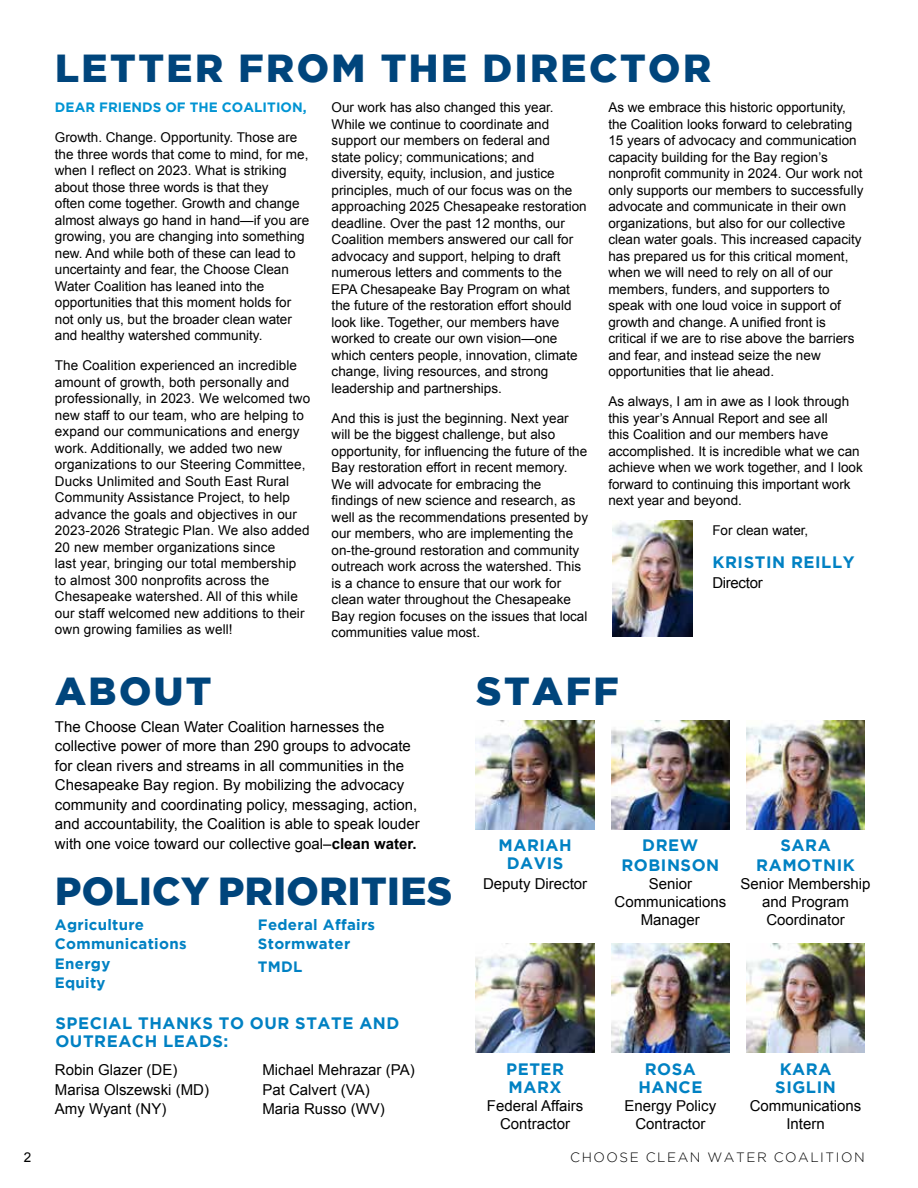
<style>
.page{position:relative;width:918px;height:1188px;background:#fff}
.page>*{position:absolute;margin:0;border:0;box-sizing:border-box;transform-origin:0 0}
.t1{font:900 39px "Gotham";letter-spacing:.065em;color:#00457c}
.t2{font:900 39px "Gotham";letter-spacing:.01em;color:#00457c}
.t3{font:700 16.5px/18px "Gotham";letter-spacing:.035em;color:#0081c3;text-align:center}
.t4{font:15px/19.5px "Arial";color:#000;text-align:center}
.t5{font:700 15px/19.5px "Gotham";letter-spacing:.02em;color:#0081c3}
.t6{font:15px "Arial";letter-spacing:-.02em;color:#000}
.t7{font:13.5px/16.5px "Arial";color:#000}
.t8{font:700 13.5px "Gotham";letter-spacing:.005em;color:#0194d3}
.t9{font:300 13.5px "Gotham";letter-spacing:.115em;color:#000}
.s1{font-weight:700}
</style>
<div class="page">
<img style="left:613px;top:521px;width:79px;height:115px">
<img style="left:476px;top:720px;width:118px;height:109px">
<img style="left:611px;top:720px;width:119px;height:109px">
<img style="left:746px;top:720px;width:119px;height:109px">
<img style="left:476px;top:943px;width:118px;height:109px">
<img style="left:611px;top:943px;width:119px;height:109px">
<img style="left:746px;top:943px;width:119px;height:109px">
<h1 class="t1" style="left:55px;top:46px;width:658px">LETTER FROM THE DIRECTOR</h1>
<p class="t8" style="left:55px;top:100px;width:253px">DEAR FRIENDS OF THE COALITION,</p>
<p class="t7" style="left:55px;top:130px;width:256px">Growth. Change. Opportunity. Those are the three words that come to mind, for me, when I reflect on 2023. What is striking about those three words is that they<br>often come together. Growth and change almost always go hand in hand—if you are growing, you are changing into something new. And while both of these can lead to uncertainty and fear, the Choose Clean Water Coalition has leaned into the opportunities that this moment holds for not only us, but the broader clean water and healthy watershed community.</p>
<p class="t7" style="left:55px;top:358px;width:257px">The Coalition experienced an incredible amount of growth, both personally and professionally, in 2023. We welcomed two new staff to our team, who are helping to expand our communications and energy work. Additionally, we added two new organizations to our Steering Committee, Ducks Unlimited and South East Rural Community Assistance Project, to help advance the goals and objectives in our 2023-2026 Strategic Plan. We also added 20 new member organizations since<br>last year, bringing our total membership to almost 300 nonprofits across the Chesapeake watershed. All of this while our staff welcomed new additions to their own growing families as well!</p>
<p class="t7" style="left:332px;top:99px;width:257px">Our work has also changed this year.<br>While we continue to coordinate and support our members on federal and<br>state policy; communications; and diversity, equity, inclusion, and justice principles, much of our focus was on the approaching 2025 Chesapeake restoration deadline. Over the past 12 months, our Coalition members answered our call for advocacy and support, helping to draft numerous letters and comments to the EPA Chesapeake Bay Program on what the future of the restoration effort should look like. Together, our members have worked to create our own vision—one which centers people, innovation, climate change, living resources, and strong leadership and partnerships.</p>
<p class="t7" style="left:332px;top:410px;width:258px">And this is just the beginning. Next year will be the biggest challenge, but also opportunity, for influencing the future of the Bay restoration effort in recent memory.<br>We will advocate for embracing the findings of new science and research, as well as the recommendations presented by our members, who are implementing the on-the-ground restoration and community outreach work across the watershed. This is a chance to ensure that our work for clean water throughout the Chesapeake Bay region focuses on the issues that local communities value most.</p>
<p class="t7" style="left:608px;top:99px;width:257px">As we embrace this historic opportunity, the Coalition looks forward to celebrating 15 years of advocacy and communication capacity building for the Bay region’s nonprofit community in 2024. Our work not only supports our members to successfully advocate and communicate in their own organizations, but also for our collective clean water goals. This increased capacity has prepared us for this critical moment, when we will need to rely on all of our members, funders, and supporters to speak with one loud voice in support of growth and change. A unified front is critical if we are to rise above the barriers and fear, and instead seize the new opportunities that lie ahead.</p>
<p class="t7" style="left:608px;top:393px;width:256px">As always, I am in awe as I look through this year’s Annual Report and see all<br>this Coalition and our members have accomplished. It is incredible what we can achieve when we work together, and I look forward to continuing this important work next year and beyond.</p>
<p class="t7" style="left:712px;top:522px;width:98px">For clean water,</p>
<p class="t3" style="left:712px;top:553px;width:144px">KRISTIN REILLY</p>
<p class="t6" style="left:712px;top:573px;width:52px">Director</p>
<h1 class="t1" style="left:55px;top:669px;width:158px">ABOUT</h1>
<p class="t4" style="left:55px;top:717px;width:366px;text-align:left">The Choose Clean Water Coalition harnesses the collective power of more than 290 groups to advocate for clean rivers and streams in all communities in the Chesapeake Bay region. By mobilizing the advocacy community and coordinating policy, messaging, action, and accountability, the Coalition is able to speak louder with one voice toward our collective goal–<span class="s1">clean water.</span></p>
<h1 class="t2" style="left:55px;top:868px;width:399px">POLICY PRIORITIES</h1>
<p class="t5" style="left:55px;top:914px;width:133px">Agriculture<br>Communications<br>Energy<br>Equity</p>
<p class="t5" style="left:258px;top:914px;width:119px">Federal Affairs<br>Stormwater</p>
<p class="t5" style="left:258px;top:956px;width:46px">TMDL</p>
<p class="t3" style="left:55px;top:1013px;width:346px;text-align:left">SPECIAL THANKS TO OUR STATE AND<br>OUTREACH LEADS:</p>
<p class="t4" style="left:55px;top:1060px;width:156px;text-align:left">Robin Glazer (DE)<br>Marisa Olszewski (MD)<br>Amy Wyant (NY)</p>
<p class="t4" style="left:262px;top:1060px;width:154px;text-align:left">Michael Mehrazar (PA)<br>Pat Calvert (VA)<br>Maria Russo (WV)</p>
<h1 class="t1" style="left:476px;top:669px;width:144px">STAFF</h1>
<p class="t3" style="left:499px;top:836px;width:75px">MARIAH<br>DAVIS</p>
<p class="t4" style="left:483px;top:874px;width:106px">Deputy Director</p>
<p class="t3" style="left:621px;top:835px;width:99px;line-height:19.5px">DREW<br>ROBINSON</p>
<p class="t4" style="left:615px;top:875px;width:113px;line-height:18px">Senior<br>Communications<br>Manager</p>
<p class="t3" style="left:756px;top:835px;width:100px;line-height:19.5px">SARA<br>RAMOTNIK</p>
<p class="t4" style="left:741px;top:875px;width:132px;line-height:18px">Senior Membership and Program<br>Coordinator</p>
<p class="t3" style="left:506px;top:1059px;width:59px;text-align:left">PETER<br>MARX</p>
<p class="t4" style="left:487px;top:1097px;width:98px;line-height:18px">Federal Affairs<br>Contractor</p>
<p class="t3" style="left:638px;top:1059px;width:66px">ROSA<br>HANCE</p>
<p class="t4" style="left:625px;top:1097px;width:93px;line-height:18px">Energy Policy<br>Contractor</p>
<p class="t3" style="left:775px;top:1059px;width:62px;text-align:left">KARA<br>SIGLIN</p>
<p class="t4" style="left:750px;top:1097px;width:113px;line-height:18px">Communications<br>Intern</p>
<p class="t7" style="left:24px;top:1149px;width:9px">2</p>
<p class="t9" style="left:570px;top:1149px;width:296px">CHOOSE CLEAN WATER COALITION</p>
</div>
